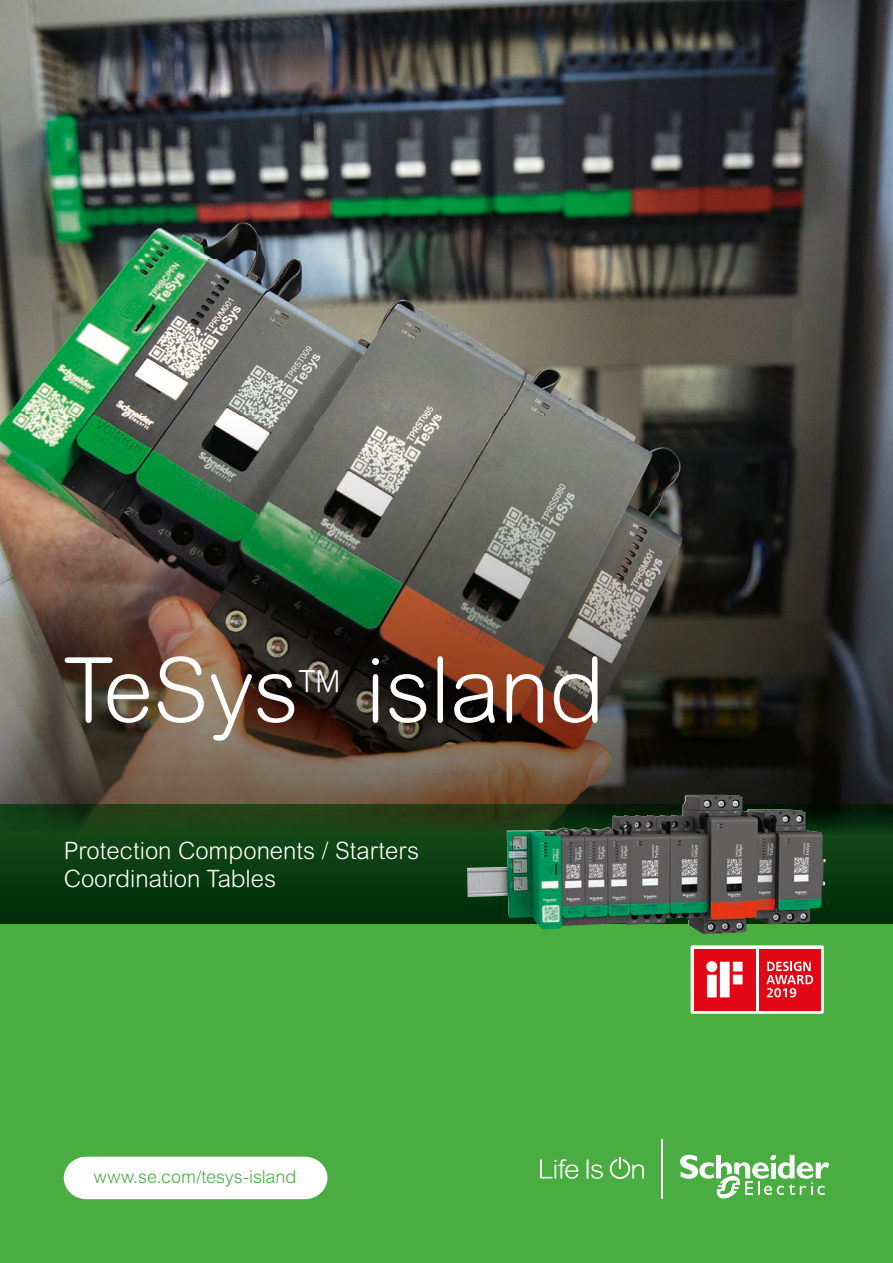
<style>
.page{position:relative;width:893px;height:1263px;background:#fff}
.page>*{position:absolute;margin:0;border:0;box-sizing:border-box;transform-origin:0 0}
.t1{font:300 90px "Arial Rounded MT Pro";color:#fff}
.t2{font:300 30.6px "Arial Rounded MT Pro";color:#fff}
.t3{font:300 24px/28.8px "Arial Rounded MT Pro";color:#fff}
.t4{font:300 18px "Arial MT Pro";letter-spacing:-.005em;color:#49ad41}
</style>
<div class="page">
<div style="left:0;top:923px;width:893px;height:340px;background:#49ad41"></div>
<img style="left:0;top:0;width:893px;height:923px">
<div style="left:64px;top:1157px;width:263px;height:42px;background:#fff"></div>
<svg style="left:540px;top:1159px;width:38px;height:20px"></svg>
<svg style="left:587px;top:1159px;width:16px;height:20px"></svg>
<svg style="left:610px;top:1157px;width:34px;height:22px"></svg>
<svg style="left:680px;top:1154px;width:149px;height:45px"></svg>
<hr style="left:662px;top:1140px;width:1px;height:59px;background:#fff">
<img style="left:467px;top:795px;width:359px;height:139px">
<svg style="left:691px;top:945px;width:133px;height:68px;background:#f3d5d3"></svg>
<div style="left:694px;top:949px;width:61px;height:61px;background:#e30614"></div>
<svg style="left:706px;top:961px;width:37px;height:36px"></svg>
<div style="left:759px;top:949px;width:61px;height:61px;background:#e30614"></div>
<svg style="left:766px;top:961px;width:47px;height:36px"></svg>
<h1 class="t1" style="left:64px;top:638px;width:236px">TeSys</h1>
<p class="t2" style="left:298px;top:664px;width:44px">TM</p>
<h1 class="t1" style="left:366px;top:638px;width:241px">island</h1>
<p class="t3" style="left:64px;top:837px;width:357px">Protection Components / Starters<br>Coordination Tables</p>
<p class="t4" style="left:94px;top:1166px;width:204px">www.se.com/tesys-island</p>
</div>
